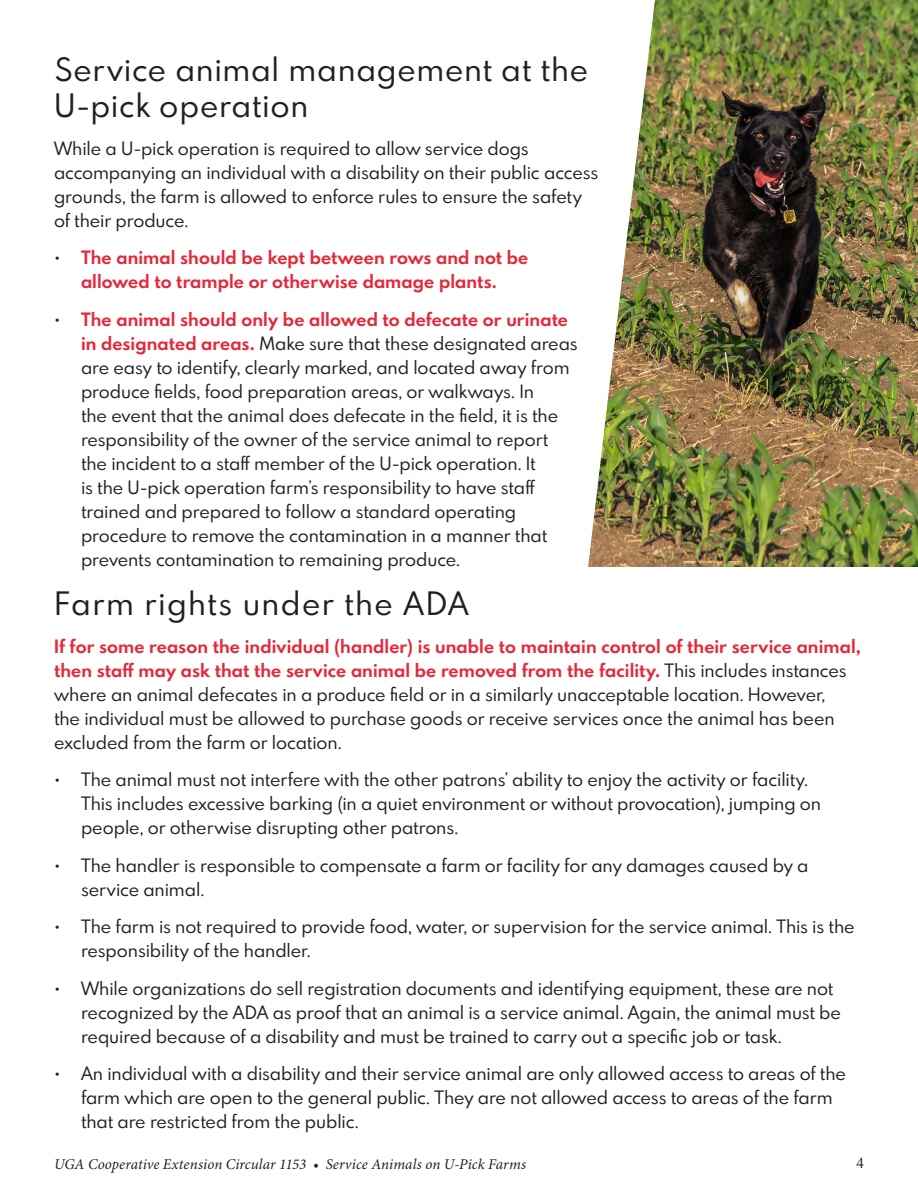
<style>
.page{position:relative;width:918px;height:1188px;background:#fff}
.page>*{position:absolute;margin:0;border:0;box-sizing:border-box;transform-origin:0 0}
.t1{font:31.5px/36px "Spartan MB";letter-spacing:.025em;color:#231f20}
.t2{font:18px/24px "Spartan MB";letter-spacing:-.005em;color:#231f20}
.t3{font:700 18px/24px "Spartan MB";letter-spacing:.005em;color:#e4293a;text-align:center}
.t4{font:italic 15px "Minion Pro";letter-spacing:.005em;color:#231f20}
.t5{font:15px "Times New Roman";color:#231f20}
.s1{font-weight:400;color:#231f20}
.s2{font-weight:700;color:#e4293a}
</style>
<div class="page">
<img style="left:588px;top:0;width:330px;height:567px">
<p class="t1" style="left:54px;top:51px;width:536px">Service animal management at the<br>U-pick operation</p>
<p class="t2" style="left:54px;top:136px;width:546px">While a U-pick operation is required to allow service dogs accompanying an individual with a disability on their public access grounds, the farm is allowed to enforce rules to ensure the safety of their produce.</p>
<p class="t3" style="left:54px;top:245px;width:476px"><span class="s1">•</span> The animal should be kept between rows and not be allowed to trample or otherwise damage plants.</p>
<p class="t2" style="left:81px;top:307px;width:498px;text-indent:-27px">• <span class="s2">The animal should only be allowed to defecate or urinate in designated areas.</span> Make sure that these designated areas are easy to identify, clearly marked, and located away from produce fields, food preparation areas, or walkways. In<br>the event that the animal does defecate in the field, it is the responsibility of the owner of the service animal to report the incident to a staff member of the U-pick operation. It<br>is the U-pick operation farm’s responsibility to have staff trained and prepared to follow a standard operating procedure to remove the contamination in a manner that prevents contamination to remaining produce.</p>
<p class="t1" style="left:54px;top:585px;width:416px">Farm rights under the ADA</p>
<p class="t2" style="left:54px;top:634px;width:808px"><span class="s2">If for some reason the individual (handler) is unable to maintain control of their service animal, then staff may ask that the service animal be removed from the facility.</span> This includes instances where an animal defecates in a produce field or in a similarly unacceptable location. However,<br>the individual must be allowed to purchase goods or receive services once the animal has been excluded from the farm or location.</p>
<p class="t2" style="left:81px;top:767px;width:742px;text-indent:-27px">• The animal must not interfere with the other patrons’ ability to enjoy the activity or facility.<br>This includes excessive barking (in a quiet environment or without provocation), jumping on people, or otherwise disrupting other patrons.</p>
<p class="t2" style="left:81px;top:853px;width:729px;text-indent:-27px">• The handler is responsible to compensate a farm or facility for any damages caused by a service animal.</p>
<p class="t2" style="left:81px;top:914px;width:775px;text-indent:-27px">• The farm is not required to provide food, water, or supervision for the service animal. This is the responsibility of the handler.</p>
<p class="t2" style="left:81px;top:976px;width:762px;text-indent:-27px">• While organizations do sell registration documents and identifying equipment, these are not recognized by the ADA as proof that an animal is a service animal. Again, the animal must be required because of a disability and must be trained to carry out a specific job or task.</p>
<p class="t2" style="left:81px;top:1061px;width:767px;text-indent:-27px">• An individual with a disability and their service animal are only allowed access to areas of the farm which are open to the general public. They are not allowed access to areas of the farm that are restricted from the public.</p>
<p class="t4" style="left:54px;top:1155px;width:474px">UGA Cooperative Extension Circular 1153 • Service Animals on U-Pick Farms</p>
<p class="t5" style="left:856px;top:1153px;width:9px">4</p>
</div>
